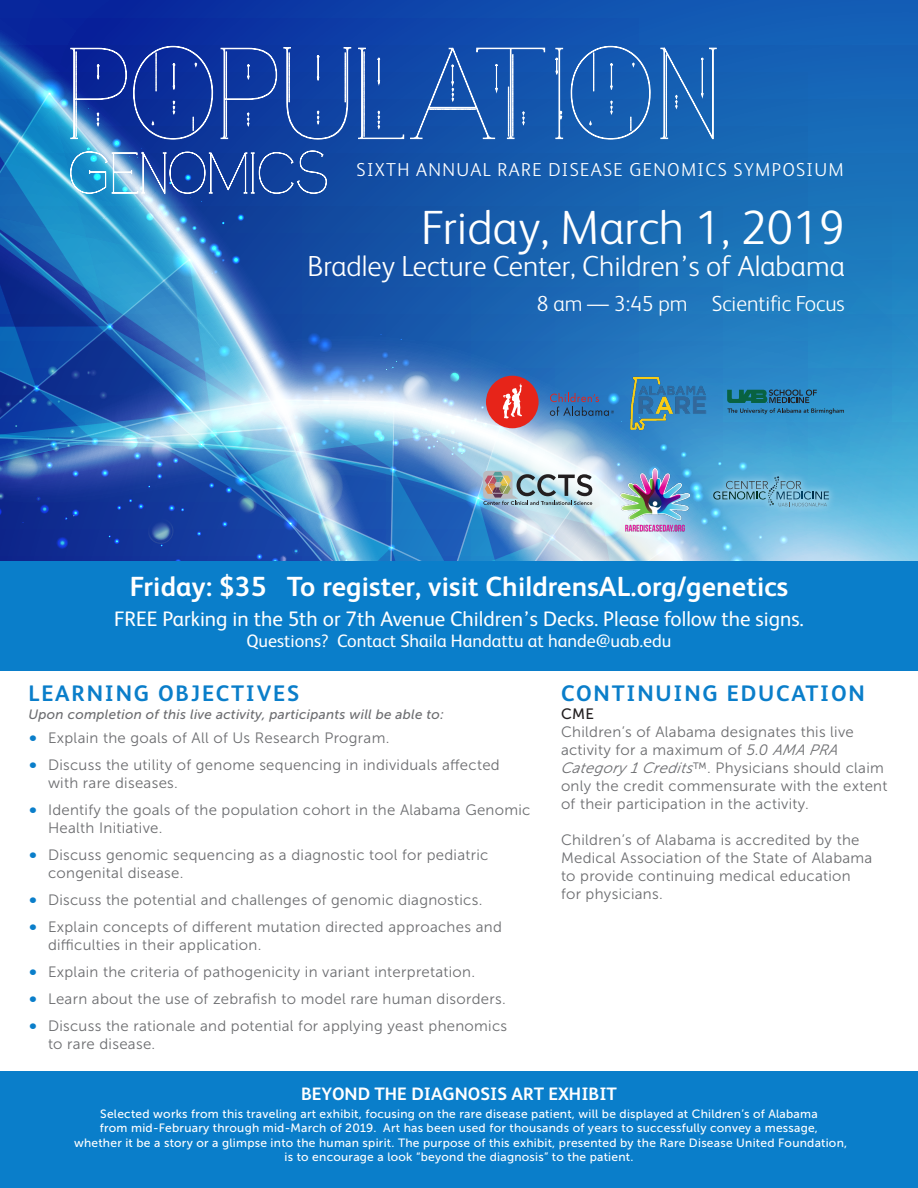
<style>
.page{position:relative;width:918px;height:1188px;background:#fff}
.page>*{position:absolute;margin:0;border:0;box-sizing:border-box;transform-origin:0 0}
.t1{font:300 48.15px "FS Albert";color:#fff}
.t2{font:300 29.1px "FS Albert";color:#fff}
.t3{font:700 27.75px "FS Albert";letter-spacing:.005em;color:#fff}
.t4{font:700 22.5px "FS Albert";letter-spacing:.08em;color:#0a7eca}
.t5{font:300 21.9px "FS Albert";color:#fff}
.t6{font:21px "FS Albert";color:#fff}
.t7{font:300 18.75px "FS Albert";letter-spacing:.07em;color:#fff}
.t8{font:18px "FS Albert";color:#fff}
.t9{font:700 18px "FS Albert";color:#fff}
.t10{font:15px/18px "Museo Sans 300";letter-spacing:.02em;color:#6c6d70}
.t11{font:15px "Museo Sans 500";color:#231f20}
.t12{font:italic 13.5px "Museo Sans 500";letter-spacing:.02em;color:#6c6d70}
.t13{font:12px "Museo Sans 500";letter-spacing:.02em;color:#fff}
.s1{font-family:"FS Albert";font-size:18px;color:#0a7eca}
.s2{font-style:italic}
</style>
<div class="page">
<div style="left:0;top:561px;width:918px;height:109px;background:#0a7eca"></div>
<div style="left:0;top:1071px;width:918px;height:117px;background:#0a7eca"></div>
<img style="left:0;top:0;width:918px;height:561px">
<img style="left:620px;top:468px;width:70px;height:67px">
<p class="t7" style="left:357px;top:158px;width:489px">SIXTH ANNUAL RARE DISEASE GENOMICS SYMPOSIUM</p>
<p class="t1" style="left:421px;top:200px;width:425px">Friday, March 1, 2019</p>
<p class="t2" style="left:308px;top:249px;width:539px">Bradley Lecture Center, Children’s of Alabama</p>
<p class="t5" style="left:537px;top:290px;width:310px">8 am — 3:45 pm Scientific Focus</p>
<p class="t3" style="left:130px;top:571px;width:660px">Friday: $35 To register, visit ChildrensAL.org/genetics</p>
<p class="t6" style="left:114px;top:607px;width:691px">FREE Parking in the 5th or 7th Avenue Children’s Decks. Please follow the signs.</p>
<p class="t8" style="left:247px;top:631px;width:426px">Questions? Contact Shaila Handattu at hande@uab.edu</p>
<p class="t4" style="left:28px;top:681px;width:272px">LEARNING OBJECTIVES</p>
<p class="t12" style="left:28px;top:707px;width:417px">Upon completion of this live activity, participants will be able to:</p>
<p class="t10" style="left:28px;top:729px;width:362px"><span class="s1">•</span> Explain the goals of All of Us Research Program.</p>
<p class="t10" style="left:28px;top:756px;width:473px"><span class="s1">•</span> Discuss the utility of genome sequencing in individuals affected</p>
<p class="t10" style="left:48px;top:774px;width:131px">with rare diseases.</p>
<p class="t10" style="left:48px;top:801px;width:484px;text-indent:-20px"><span class="s1">•</span> Identify the goals of the population cohort in the Alabama Genomic<br>Health Initiative.</p>
<p class="t10" style="left:28px;top:846px;width:461px"><span class="s1">•</span> Discuss genomic sequencing as a diagnostic tool for pediatric</p>
<p class="t10" style="left:48px;top:864px;width:137px">congenital disease.</p>
<p class="t10" style="left:28px;top:891px;width:455px"><span class="s1">•</span> Discuss the potential and challenges of genomic diagnostics.</p>
<p class="t10" style="left:28px;top:918px;width:475px"><span class="s1">•</span> Explain concepts of different mutation directed approaches and</p>
<p class="t10" style="left:48px;top:936px;width:215px">difficulties in their application.</p>
<p class="t10" style="left:28px;top:963px;width:448px"><span class="s1">•</span> Explain the criteria of pathogenicity in variant interpretation.</p>
<p class="t10" style="left:28px;top:990px;width:479px"><span class="s1">•</span> Learn about the use of zebrafish to model rare human disorders.</p>
<p class="t10" style="left:28px;top:1017px;width:480px"><span class="s1">•</span> Discuss the rationale and potential for applying yeast phenomics</p>
<p class="t10" style="left:48px;top:1035px;width:109px">to rare disease.</p>
<p class="t4" style="left:561px;top:681px;width:305px">CONTINUING EDUCATION</p>
<p class="t11" style="left:561px;top:706px;width:35px">CME</p>
<p class="t10" style="left:561px;top:723px;width:294px">Children’s of Alabama designates this live</p>
<p class="t10" style="left:561px;top:741px;width:278px">activity for a maximum of <span class="s2">5.0 AMA PRA</span></p>
<p class="t10" style="left:561px;top:759px;width:328px"><span class="s2">Category 1 Credits</span>™. Physicians should claim only the credit commensurate with the extent of their participation in the activity.</p>
<p class="t10" style="left:561px;top:831px;width:313px">Children’s of Alabama is accredited by the<br>Medical Association of the State of Alabama to provide continuing medical education</p>
<p class="t10" style="left:561px;top:885px;width:103px">for physicians.</p>
<p class="t9" style="left:301px;top:1083px;width:317px">BEYOND THE DIAGNOSIS ART EXHIBIT</p>
<p class="t13" style="left:100px;top:1107px;width:719px">Selected works from this traveling art exhibit, focusing on the rare disease patient, will be displayed at Children’s of Alabama</p>
<p class="t13" style="left:100px;top:1122px;width:720px">from mid-February through mid-March of 2019. Art has been used for thousands of years to successfully convey a message,</p>
<p class="t13" style="left:74px;top:1136px;width:775px">whether it be a story or a glimpse into the human spirit. The purpose of this exhibit, presented by the Rare Disease United Foundation,</p>
<p class="t13" style="left:285px;top:1150px;width:350px">is to encourage a look “beyond the diagnosis” to the patient.</p>
</div>
